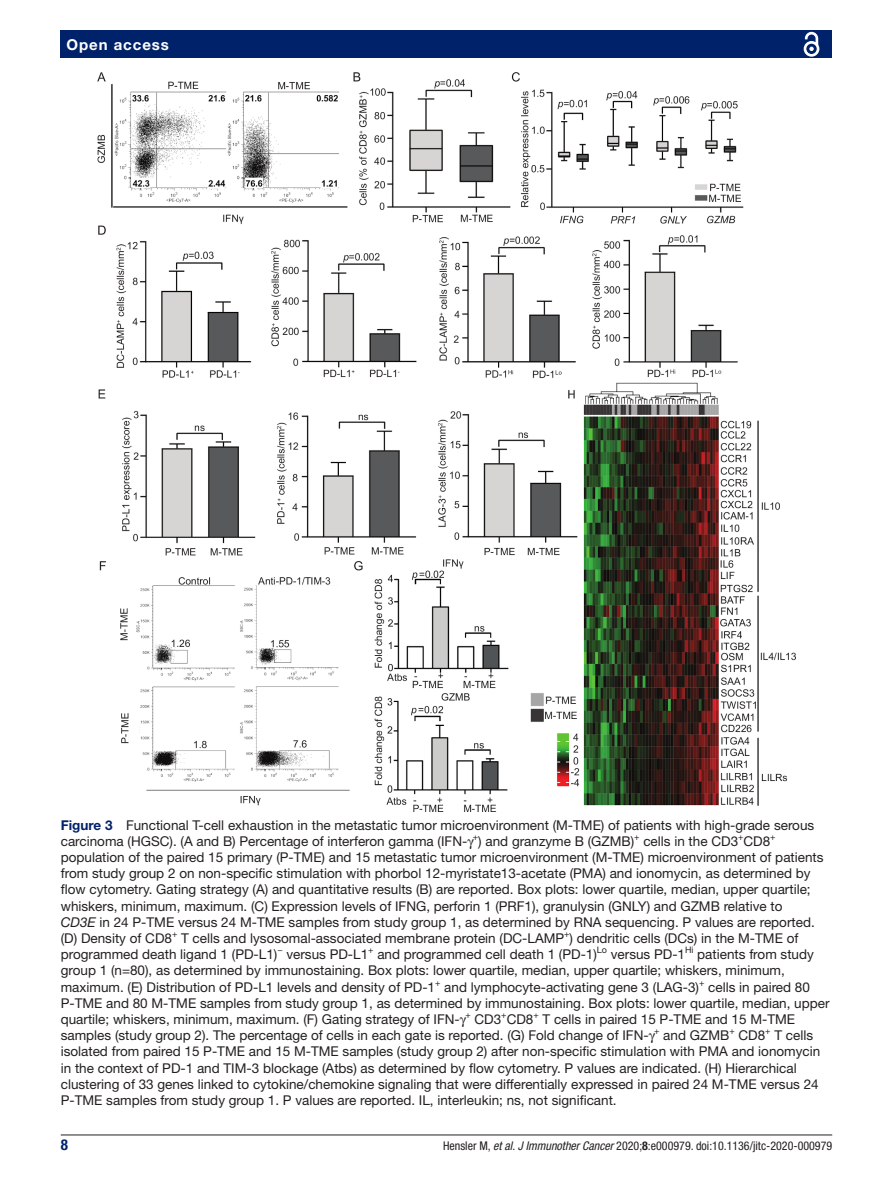
<style>
.page{position:relative;width:893px;height:1191px;background:#fff}
.page>*{position:absolute;margin:0;border:0;box-sizing:border-box;transform-origin:0 0}
.t1{font:700 15px "Helvetica Neue LT Std";letter-spacing:.065em;color:#fff}
.t2{font:700 condensed 15px "Helvetica Neue LT Std";color:#00226b}
.t3{font:13.5px/16.2px "Helvetica Neue LT Std";color:#231f20}
.t4{font:condensed 12px "Helvetica Neue LT Std";color:#231f20}
.t5{font:9px "Helvetica Neue LT Std";color:#231f20}
.s1{font-weight:700;color:#00226b}
.s2{font-style:italic}
.s3{font-weight:700}
</style>
<div class="page">
<hr style="left:61px;top:1134px;width:771px;height:1px;background:#231f20">
<div style="left:61px;top:31px;width:771px;height:27px;background:#00226b"></div>
<svg style="left:803px;top:31px;width:17px;height:26px"></svg>
<img style="left:97px;top:73px;width:699px;height:739px">
<p class="t1" style="left:66px;top:35px;width:104px">Open access</p>
<p class="t3" style="left:61px;top:816px;width:755px"><span class="s1">Figure 3</span> Functional T-cell exhaustion in the metastatic tumor microenvironment (M-TME) of patients with high-grade serous carcinoma (HGSC). (A and B) Percentage of interferon gamma (IFN-</p>
<p class="t5" style="left:738px;top:831px;width:7px">+</p>
<p class="t5" style="left:770px;top:831px;width:7px">+</p>
<p class="t3" style="left:61px;top:849px;width:764px">population of the paired 15 primary (P-TME) and 15 metastatic tumor microenvironment (M-TME) microenvironment of patients from study group 2 on non-specific stimulation with phorbol 12-myristate13-acetate (PMA) and ionomycin, as determined by flow cytometry. Gating strategy (A) and quantitative results (B) are reported. Box plots: lower quartile, median, upper quartile; whiskers, minimum, maximum. (C) Expression levels of IFNG, perforin 1 (PRF1), granulysin (GNLY) and GZMB relative to<br><span class="s2">CD3E</span> in 24 P-TME versus 24 M-TME samples from study group 1, as determined by RNA sequencing. P values are reported. (D) Density of CD8<sup>+</sup> T cells and lysosomal-associated membrane protein (DC-LAMP<sup>+</sup>) dendritic cells (DCs) in the M-TME of programmed death ligand 1 (PD-L1)</p>
<p class="t5" style="left:473px;top:831px;width:7px">+</p>
<p class="t3" style="left:478px;top:832px;width:158px">) and granzyme B (GZMB)</p>
<p class="t5" style="left:634px;top:831px;width:7px">+</p>
<p class="t3" style="left:643px;top:832px;width:128px">cells in the CD3 CD8</p>
<p class="t5" style="left:277px;top:944px;width:7px">−</p>
<p class="t3" style="left:286px;top:946px;width:83px">versus PD-L1</p>
<p class="t5" style="left:368px;top:944px;width:7px">+</p>
<p class="t3" style="left:377px;top:946px;width:221px">and programmed cell death 1 (PD-1)</p>
<p class="t5" style="left:597px;top:944px;width:12px">Lo</p>
<p class="t3" style="left:611px;top:946px;width:76px">versus PD-1</p>
<p class="t5" style="left:685px;top:944px;width:10px">Hi</p>
<p class="t3" style="left:61px;top:946px;width:755px;text-indent:636px">patients from study group 1 (n=80), as determined by immunostaining. Box plots: lower quartile, median, upper quartile; whiskers, minimum, maximum. (E) Distribution of PD-L1 levels and density of PD-1</p>
<p class="t5" style="left:435px;top:977px;width:7px">+</p>
<p class="t3" style="left:444px;top:978px;width:256px">and lymphocyte-activating gene 3 (LAG-3)</p>
<p class="t5" style="left:699px;top:977px;width:7px">+</p>
<p class="t3" style="left:61px;top:978px;width:770px;text-indent:647px">cells in paired 80<br>P-TME and 80 M-TME samples from study group 1, as determined by immunostaining. Box plots: lower quartile, median, upper quartile; whiskers, minimum, maximum. (F) Gating strategy of IFN-</p>
<p class="t5" style="left:501px;top:1009px;width:7px">+</p>
<p class="t5" style="left:533px;top:1009px;width:7px">+</p>
<p class="t3" style="left:61px;top:1011px;width:761px;text-indent:482px">T cells in paired 15 P-TME and 15 M-TME samples (study group 2). The percentage of cells in each gate is reported. (G) Fold change of IFN- <sup>+</sup> and GZMB<sup>+</sup> CD8<sup>+</sup> T cells isolated from paired 15 P-TME and 15 M-TME samples (study group 2) after non-specific stimulation with PMA and ionomycin in the context of PD-1 and TIM-3 blockage (Atbs) as determined by flow cytometry. P values are indicated. (H) Hierarchical clustering of 33 genes linked to cytokine/chemokine signaling that were differentially expressed in paired 24 M-TME versus 24<br>P-TME samples from study group 1. P values are reported. IL, interleukin; ns, not significant.</p>
<p class="t5" style="left:465px;top:1009px;width:7px">+</p>
<p class="t3" style="left:475px;top:1011px;width:60px">CD3 CD8</p>
<p class="t2" style="left:61px;top:1135px;width:9px">8</p>
<p class="t4" style="left:443px;top:1138px;width:391px">Hensler M, <span class="s2">et al</span>. <span class="s2">J Immunother Cancer</span> 2020;<span class="s3">8</span>:e000979. doi:10.1136/jitc-2020-000979</p>
</div>
